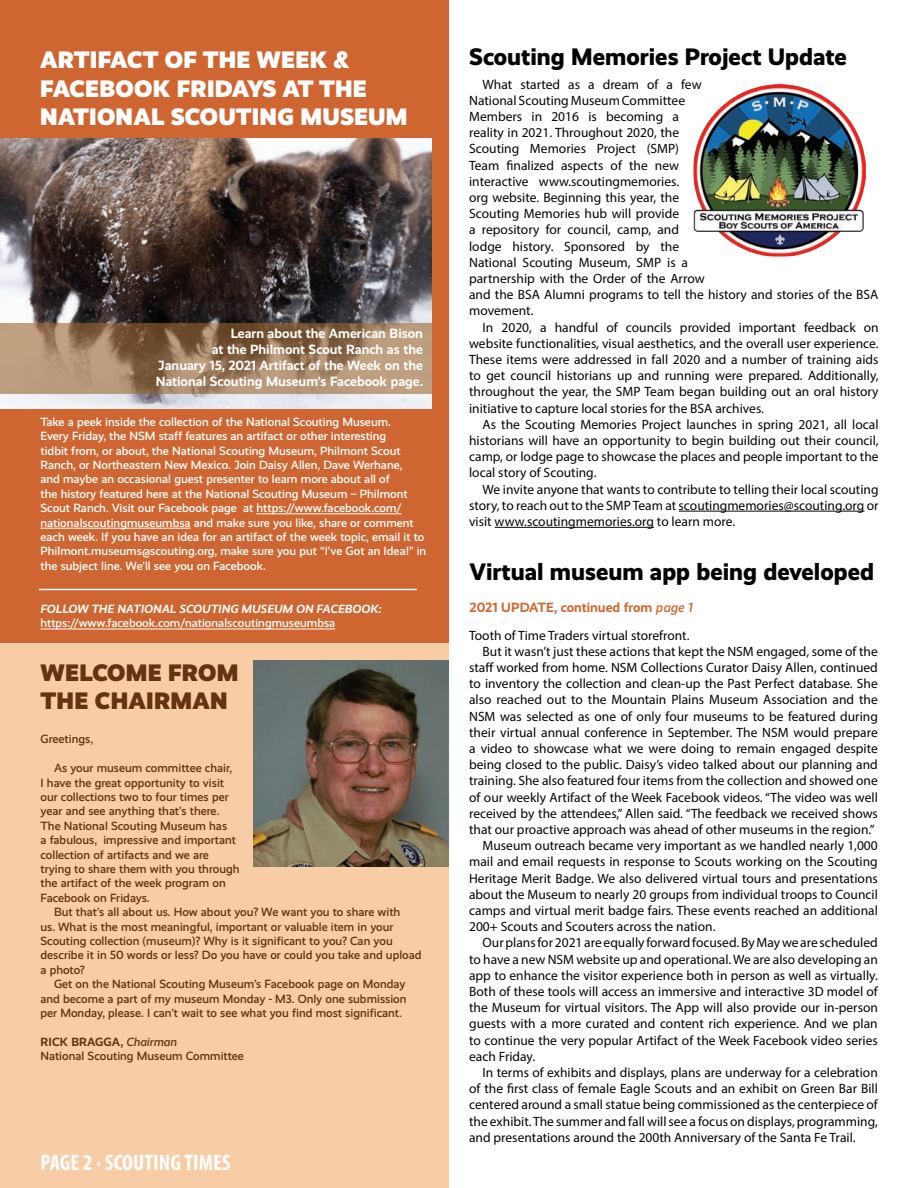
<style>
.page{position:relative;width:918px;height:1188px;background:#fff}
.page>*{position:absolute;margin:0;border:0;box-sizing:border-box;transform-origin:0 0}
.t1{font:900 24px/28.8px "Realist";letter-spacing:.01em;color:#fff}
.t2{font:800 24px "Realist";color:#040503}
.t3{font:900 24px/28.8px "Realist";letter-spacing:.01em;color:#643311}
.t4{font:700 condensed 22.5px "Myriad Pro";color:#fff}
.t5{font:13.5px/16.2px "Myriad Pro";color:#040503;text-align:justify}
.t6{font:700 13.5px/16.2px "Realist";color:#fff;text-align:right}
.t7{font:700 13.5px "Realist";color:#d06732}
.t8{font:500 12px/14.4px "Realist";color:#643311}
.t9{font:500 12px/14.4px "Realist";color:#fff}
.t10{font:500 12px/14.4px "Realist";color:#633311}
.t11{font:italic 700 12px "Realist";letter-spacing:.01em;color:#fff}
.s1{font-weight:700}
.s2{font-style:italic}
.s3{font-weight:500;font-style:italic}
</style>
<div class="page">
<div style="left:0;top:0;width:449px;height:648px;background:#cf6631"></div>
<div style="left:0;top:643px;width:449px;height:545px;background:#f8cda6"></div>
<img style="left:253px;top:661px;width:196px;height:206px">
<img style="left:0;top:139px;width:431px;height:270px">
<hr style="left:257px;top:513px;width:145px;height:1px;background:#fff">
<hr style="left:40px;top:528px;width:151px;height:1px;background:#fff">
<hr style="left:40px;top:629px;width:295px;height:1px;background:#fff">
<hr style="left:39px;top:589px;width:378px;height:1px;background:#fff">
<img style="left:693px;top:84px;width:173px;height:173px">
<hr style="left:679px;top:511px;width:185px;height:1px;background:#040503">
<hr style="left:495px;top:527px;width:159px;height:1px;background:#040503">
<svg style="left:0;top:323px;width:431px;height:71px;background:#a18062"></svg>
<h1 class="t1" style="left:40px;top:45px;width:369px">ARTIFACT OF THE WEEK &amp;<br>FACEBOOK FRIDAYS AT THE<br>NATIONAL SCOUTING MUSEUM</h1>
<p class="t6" style="left:156px;top:325px;width:269px">Learn about the American Bison<br>at the Philmont Scout Ranch as the<br>January 15, 2021 Artifact of the Week on the National Scouting Museum’s Facebook page.</p>
<p class="t9" style="left:40px;top:415px;width:387px">Take a peek inside the collection of the National Scouting Museum.<br>Every Friday, the NSM staff features an artifact or other interesting<br>tidbit from, or about, the National Scouting Museum, Philmont Scout Ranch, or Northeastern New Mexico. Join Daisy Allen, Dave Werhane,<br>and maybe an occasional guest presenter to learn more about all of<br>the history featured here at the National Scouting Museum – Philmont Scout Ranch. Visit our Facebook page at https://www.facebook.com/ nationalscoutingmuseumbsa and make sure you like, share or comment each week. If you have an idea for an artifact of the week topic, email it to Philmont.museums@scouting.org, make sure you put “I’ve Got an Idea!” in the subject line. We’ll see you on Facebook.</p>
<p class="t11" style="left:41px;top:602px;width:342px">FOLLOW THE NATIONAL SCOUTING MUSEUM ON FACEBOOK:</p>
<p class="t9" style="left:40px;top:616px;width:296px">https://www.facebook.com/nationalscoutingmuseumbsa</p>
<h1 class="t3" style="left:41px;top:658px;width:199px">WELCOME FROM<br>THE CHAIRMAN</h1>
<p class="t8" style="left:40px;top:732px;width:54px">Greetings,</p>
<p class="t8" style="left:40px;top:761px;width:201px;text-indent:14px">As your museum committee chair,<br>I have the great opportunity to visit our collections two to four times per year and see anything that’s there.<br>The National Scouting Museum has<br>a fabulous, impressive and important collection of artifacts and we are trying to share them with you through the artifact of the week program on Facebook on Fridays.</p>
<p class="t8" style="left:40px;top:905px;width:383px;text-indent:14px">But that’s all about us. How about you? We want you to share with<br>us. What is the most meaningful, important or valuable item in your Scouting collection (museum)? Why is it significant to you? Can you describe it in 50 words or less? Do you have or could you take and upload a photo?</p>
<p class="t8" style="left:40px;top:977px;width:368px;text-align:justify;text-indent:14px">Get on the National Scouting Museum’s Facebook page on Monday and become a part of my museum Monday - M3. Only one submission per Monday, please. I can’t wait to see what you find most significant.</p>
<p class="t10" style="left:40px;top:1034px;width:205px"><span class="s1">RICK BRAGGA,</span> <span class="s2">Chairman<br></span>National Scouting Museum Committee</p>
<h2 class="t4" style="left:40px;top:1148px;width:192px">PAGE 2 ∙ SCOUTING TIMES</h2>
<h1 class="t2" style="left:469px;top:43px;width:379px">Scouting Memories Project Update</h1>
<p class="t5" style="left:469px;top:76px;width:411px;text-align:left;text-indent:14px">What started as a dream of a few<br>National Scouting Museum Committee<br>Members in 2016 is becoming a<br>reality in 2021. Throughout 2020, the<br>Scouting Memories Project (SMP)<br>Team finalized aspects of the new<br>interactive www.scoutingmemories.<br>org website. Beginning this year, the<br>Scouting Memories hub will provide<br>a repository for council, camp, and<br>lodge history. Sponsored by the<br>National Scouting Museum, SMP is a<br>partnership with the Order of the Arrow<br>and the BSA Alumni programs to tell the history and stories of the BSA movement.</p>
<p class="t5" style="left:469px;top:319px;width:411px;text-indent:14px">In 2020, a handful of councils provided important feedback on website functionalities, visual aesthetics, and the overall user experience.<br>These items were addressed in fall 2020 and a number of training aids to get council historians up and running were prepared. Additionally, throughout the year, the SMP Team began building out an oral history initiative to capture local stories for the BSA archives.</p>
<p class="t5" style="left:469px;top:416px;width:411px;text-indent:14px">As the Scouting Memories Project launches in spring 2021, all local historians will have an opportunity to begin building out their council, camp, or lodge page to showcase the places and people important to the local story of Scouting.</p>
<p class="t5" style="left:469px;top:481px;width:411px;text-indent:14px">We invite anyone that wants to contribute to telling their local scouting story, to reach out to the SMP Team at scoutingmemories@scouting.org or visit www.scoutingmemories.org to learn more.</p>
<h1 class="t2" style="left:470px;top:558px;width:406px">Virtual museum app being developed</h1>
<p class="t7" style="left:470px;top:599px;width:225px">2021 UPDATE, continued from <span class="s3">page 1</span></p>
<p class="t5" style="left:469px;top:627px;width:222px">Tooth of Time Traders virtual storefront.</p>
<p class="t5" style="left:483px;top:643px;width:397px">But it wasn’t just these actions that kept the NSM engaged, some of the</p>
<p class="t5" style="left:469px;top:659px;width:410px">staff worked from home. NSM Collections Curator Daisy Allen, continued</p>
<p class="t5" style="left:469px;top:675px;width:410px">to inventory the collection and clean-up the Past Perfect database. She</p>
<p class="t5" style="left:469px;top:692px;width:410px">also reached out to the Mountain Plains Museum Association and the</p>
<p class="t5" style="left:469px;top:708px;width:410px">NSM was selected as one of only four museums to be featured during</p>
<p class="t5" style="left:469px;top:724px;width:410px">their virtual annual conference in September. The NSM would prepare</p>
<p class="t5" style="left:469px;top:740px;width:410px">a video to showcase what we were doing to remain engaged despite</p>
<p class="t5" style="left:469px;top:756px;width:410px">being closed to the public. Daisy’s video talked about our planning and</p>
<p class="t5" style="left:469px;top:773px;width:410px">training. She also featured four items from the collection and showed one</p>
<p class="t5" style="left:469px;top:789px;width:410px">of our weekly Artifact of the Week Facebook videos. “The video was well</p>
<p class="t5" style="left:469px;top:805px;width:410px">received by the attendees,” Allen said. “The feedback we received shows</p>
<p class="t5" style="left:469px;top:821px;width:407px">that our proactive approach was ahead of other museums in the region.”</p>
<p class="t5" style="left:483px;top:837px;width:397px">Museum outreach became very important as we handled nearly 1,000</p>
<p class="t5" style="left:469px;top:854px;width:410px">mail and email requests in response to Scouts working on the Scouting</p>
<p class="t5" style="left:469px;top:870px;width:410px">Heritage Merit Badge. We also delivered virtual tours and presentations</p>
<p class="t5" style="left:469px;top:886px;width:410px">about the Museum to nearly 20 groups from individual troops to Council</p>
<p class="t5" style="left:469px;top:902px;width:410px">camps and virtual merit badge fairs. These events reached an additional</p>
<p class="t5" style="left:469px;top:918px;width:248px">200+ Scouts and Scouters across the nation.</p>
<p class="t5" style="left:483px;top:935px;width:397px">Our plans for 2021 are equally forward focused. By May we are scheduled</p>
<p class="t5" style="left:469px;top:951px;width:410px">to have a new NSM website up and operational. We are also developing an</p>
<p class="t5" style="left:469px;top:967px;width:410px">app to enhance the visitor experience both in person as well as virtually.</p>
<p class="t5" style="left:469px;top:983px;width:410px">Both of these tools will access an immersive and interactive 3D model of</p>
<p class="t5" style="left:469px;top:999px;width:410px">the Museum for virtual visitors. The App will also provide our in-person</p>
<p class="t5" style="left:469px;top:1016px;width:410px">guests with a more curated and content rich experience. And we plan</p>
<p class="t5" style="left:469px;top:1032px;width:410px">to continue the very popular Artifact of the Week Facebook video series</p>
<p class="t5" style="left:469px;top:1048px;width:68px">each Friday.</p>
<p class="t5" style="left:483px;top:1064px;width:397px">In terms of exhibits and displays, plans are underway for a celebration</p>
<p class="t5" style="left:469px;top:1080px;width:410px">of the first class of female Eagle Scouts and an exhibit on Green Bar Bill</p>
<p class="t5" style="left:469px;top:1097px;width:410px">centered around a small statue being commissioned as the centerpiece of</p>
<p class="t5" style="left:469px;top:1113px;width:410px">the exhibit. The summer and fall will see a focus on displays, programming,</p>
<p class="t5" style="left:469px;top:1129px;width:388px">and presentations around the 200th Anniversary of the Santa Fe Trail.</p>
</div>
